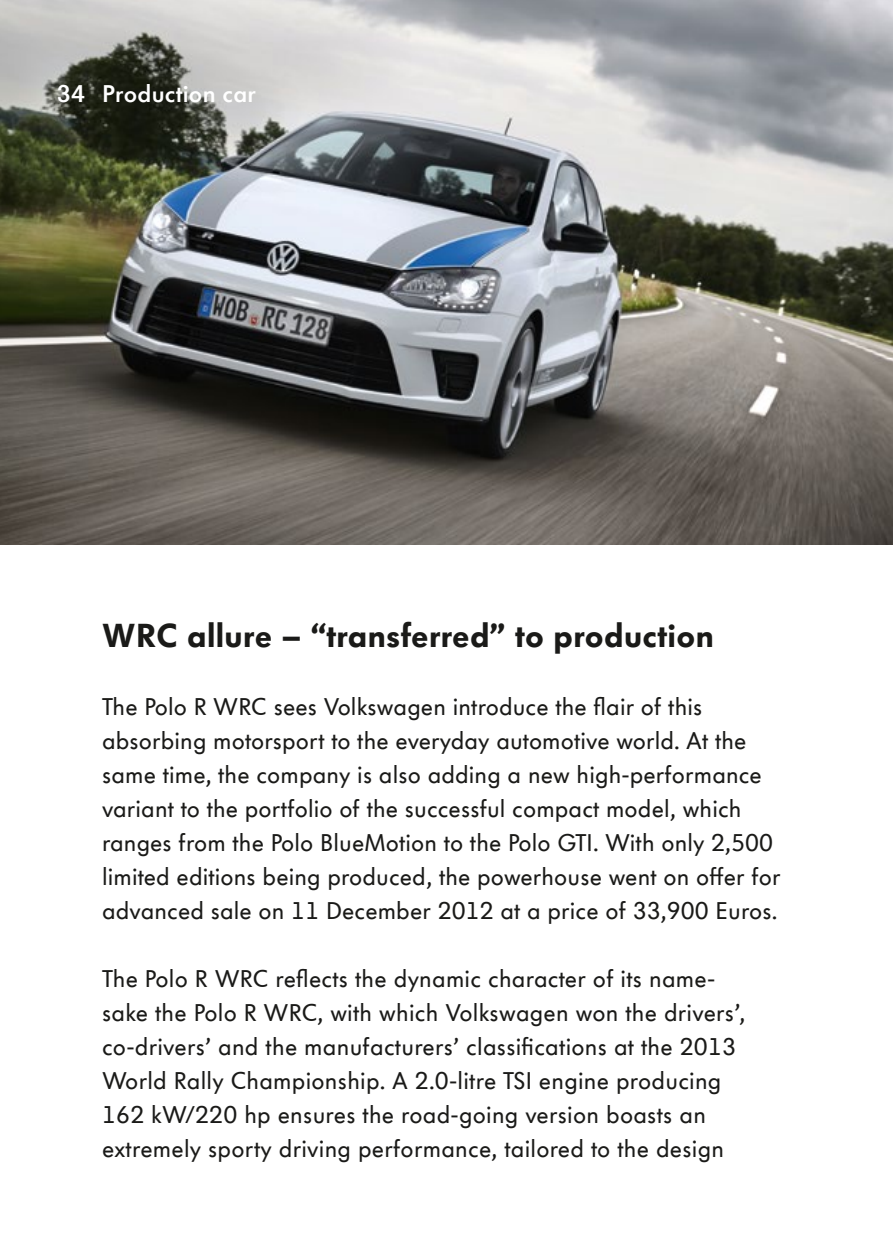
<style>
.page{position:relative;width:893px;height:1259px;background:#fff}
.page>*{position:absolute;margin:0;border:0;box-sizing:border-box;transform-origin:0 0}
.t1{font:900 33px "VW Headline OT";letter-spacing:.01em;color:#1a1a18}
.t2{font:24px/33.9px "VW Headline OT";letter-spacing:.005em;color:#1a1a18}
.t3{font:600 24px "VW Headline OT";letter-spacing:.01em;color:#fff}
</style>
<div class="page">
<img style="left:0;top:0;width:893px;height:544px">
<p class="t3" style="left:57px;top:78px;width:200px">34 Production car</p>
<h1 class="t1" style="left:102px;top:613px;width:613px">WRC allure – “transferred” to production</h1>
<p class="t2" style="left:102px;top:690px;width:680px">The Polo R WRC sees Volkswagen introduce the flair of this absorbing motorsport to the everyday automotive world. At the same time, the company is also adding a new high-performance variant to the portfolio of the successful compact model, which ranges from the Polo BlueMotion to the Polo GTI. With only 2,500 limited editions being produced, the powerhouse went on offer for advanced sale on 11 December 2012 at a price of 33,900 Euros.</p>
<p class="t2" style="left:102px;top:962px;width:644px">The Polo R WRC reflects the dynamic character of its name&shy;sake the Polo R WRC, with which Volkswagen won the drivers’, co-drivers’ and the manufacturers’ classifications at the 2013<br>World Rally Championship. A 2.0-litre TSI engine producing 162 kW/220 hp ensures the road-going version boasts an extremely sporty driving performance, tailored to the design</p>
</div>
